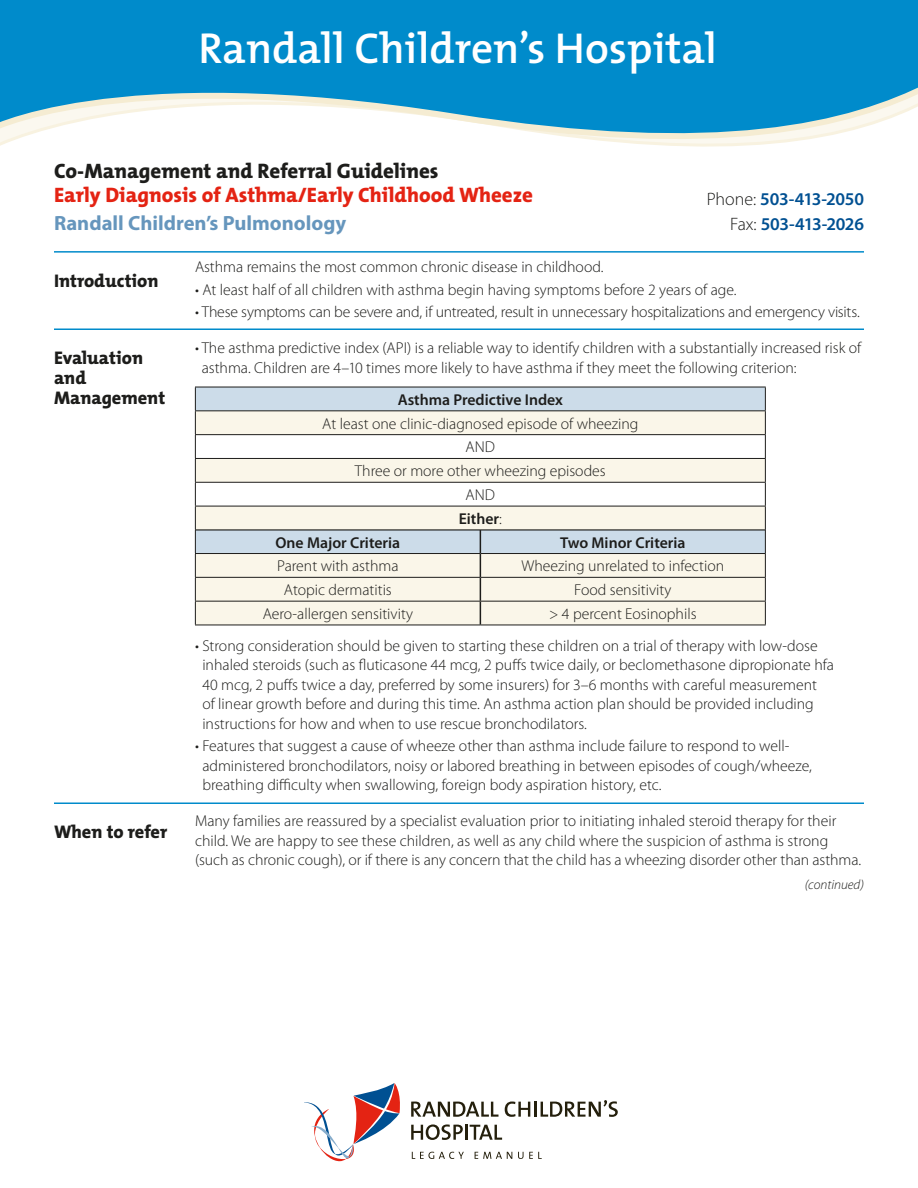
<style>
.page{position:relative;width:918px;height:1188px;background:#fff}
.page>*{position:absolute;margin:0;border:0;box-sizing:border-box;transform-origin:0 0}
.t1{font:600 43.5px "The Mix";color:#fff}
.t2{font:800 21px "The Mix";color:#e42313}
.t3{font:800 21px "The Mix";color:#1d1d1b}
.t4{font:700 20.7px "Myriad Pro";color:#6696bd}
.t5{font:800 18.3px/20.2px "The Mix";color:#1d1d1b}
.t6{font:600 18px/25.5px "Myriad Pro";letter-spacing:-.02em;color:#005092;text-align:right}
.t7{font:300 15.75px/19.5px "Myriad Pro";color:#1d1d1b}
.t8{font:600 15.75px "Myriad Pro";color:#1d1d1b}
.t9{font:italic 300 13.5px "Myriad Pro";color:#1d1d1b}
.s1{font-weight:300;color:#1d1d1b}
.s2{font-weight:600}
</style>
<div class="page">
<div style="left:0;top:0;width:918px;height:62px;background:#008bcb"></div>
<svg style="left:0;top:62px;width:918px;height:85px"></svg>
<hr style="left:54px;top:328px;width:810px;height:2px;background:#008bcb">
<hr style="left:54px;top:251px;width:810px;height:2px;background:#008bcb">
<svg style="left:304px;top:1083px;width:96px;height:78px"></svg>
<svg style="left:412px;top:1152px;width:52px;height:7px"></svg>
<svg style="left:475px;top:1152px;width:37px;height:7px"></svg>
<svg style="left:518px;top:1152px;width:24px;height:7px"></svg>
<svg style="left:411px;top:1102px;width:87px;height:15px"></svg>
<svg style="left:505px;top:1102px;width:25px;height:15px"></svg>
<hr style="left:534px;top:1102px;width:3px;height:15px;background:#241f0c">
<svg style="left:541px;top:1100px;width:77px;height:17px"></svg>
<svg style="left:411px;top:1124px;width:52px;height:16px"></svg>
<hr style="left:465px;top:1125px;width:3px;height:15px;background:#241f0c">
<svg style="left:470px;top:1125px;width:32px;height:15px"></svg>
<hr style="left:54px;top:802px;width:810px;height:2px;background:#008bcb">
<hr style="left:195px;top:625px;width:285px;height:1px;background:#1d1d1b">
<hr style="left:480px;top:625px;width:286px;height:1px;background:#1d1d1b">
<svg style="left:195px;top:387px;width:571px;height:238px"></svg>
<hr style="left:195px;top:530px;width:571px;height:1px;background:#1d1d1b">
<h1 class="t1" style="left:198px;top:20px;width:520px">Randall Children’s Hospital</h1>
<h2 class="t3" style="left:54px;top:157px;width:386px">Co-Management and Referral Guidelines</h2>
<h2 class="t2" style="left:54px;top:181px;width:481px">Early Diagnosis of Asthma/Early Childhood Wheeze</h2>
<h3 class="t4" style="left:54px;top:211px;width:294px">Randall Children’s Pulmonology</h3>
<p class="t6" style="left:707px;top:186px;width:159px"><span class="s1">Phone:</span> 503-413-2050<br><span class="s1">Fax:</span> 503-413-2026</p>
<p class="t5" style="left:54px;top:271px;width:106px">Introduction</p>
<p class="t5" style="left:54px;top:348px;width:113px">Evaluation and<br>Management</p>
<p class="t5" style="left:54px;top:822px;width:115px">When to refer</p>
<p class="t7" style="left:195px;top:258px;width:410px">Asthma remains the most common chronic disease in childhood.</p>
<p class="t7" style="left:195px;top:280px;width:543px">• At least half of all children with asthma begin having symptoms before 2 years of age.</p>
<p class="t7" style="left:195px;top:303px;width:666px">• These symptoms can be severe and, if untreated, result in unnecessary hospitalizations and emergency visits.</p>
<p class="t7" style="left:202px;top:339px;width:661px;text-indent:-7px">• The asthma predictive index (API) is a reliable way to identify children with a substantially increased risk of asthma. Children are 4–10 times more likely to have asthma if they meet the following criterion:</p>
<p class="t8" style="left:398px;top:391px;width:167px">Asthma Predictive Index</p>
<p class="t7" style="left:322px;top:412px;width:318px;line-height:23.9px;text-align:center">At least one clinic-diagnosed episode of wheezing<br>AND<br>Three or more other wheezing episodes<br>AND<br><span class="s2">Either</span>:</p>
<p class="t8" style="left:276px;top:534px;width:126px">One Major Criteria</p>
<p class="t8" style="left:560px;top:534px;width:127px">Two Minor Criteria</p>
<p class="t7" style="left:277px;top:557px;width:123px">Parent with asthma</p>
<p class="t7" style="left:522px;top:557px;width:204px">Wheezing unrelated to infection</p>
<p class="t7" style="left:284px;top:580px;width:109px">Atopic dermatitis</p>
<p class="t7" style="left:574px;top:580px;width:99px">Food sensitivity</p>
<p class="t7" style="left:263px;top:604px;width:152px">Aero-allergen sensitivity</p>
<p class="t7" style="left:549px;top:604px;width:149px">&gt; 4 percent Eosinophils</p>
<p class="t7" style="left:202px;top:636px;width:633px;text-indent:-7px">• Strong consideration should be given to starting these children on a trial of therapy with low-dose inhaled steroids (such as fluticasone 44 mcg, 2 puffs twice daily, or beclomethasone dipropionate hfa 40 mcg, 2 puffs twice a day, preferred by some insurers) for 3–6 months with careful measurement<br>of linear growth before and during this time. An asthma action plan should be provided including instructions for how and when to use rescue bronchodilators.</p>
<p class="t7" style="left:202px;top:736px;width:611px;text-indent:-7px">• Features that suggest a cause of wheeze other than asthma include failure to respond to well&shy;administered bronchodilators, noisy or labored breathing in between episodes of cough/wheeze, breathing difficulty when swallowing, foreign body aspiration history, etc.</p>
<p class="t7" style="left:195px;top:811px;width:668px">Many families are reassured by a specialist evaluation prior to initiating inhaled steroid therapy for their child. We are happy to see these children, as well as any child where the suspicion of asthma is strong (such as chronic cough), or if there is any concern that the child has a wheezing disorder other than asthma.</p>
<p class="t9" style="left:805px;top:877px;width:61px">(continued)</p>
</div>
